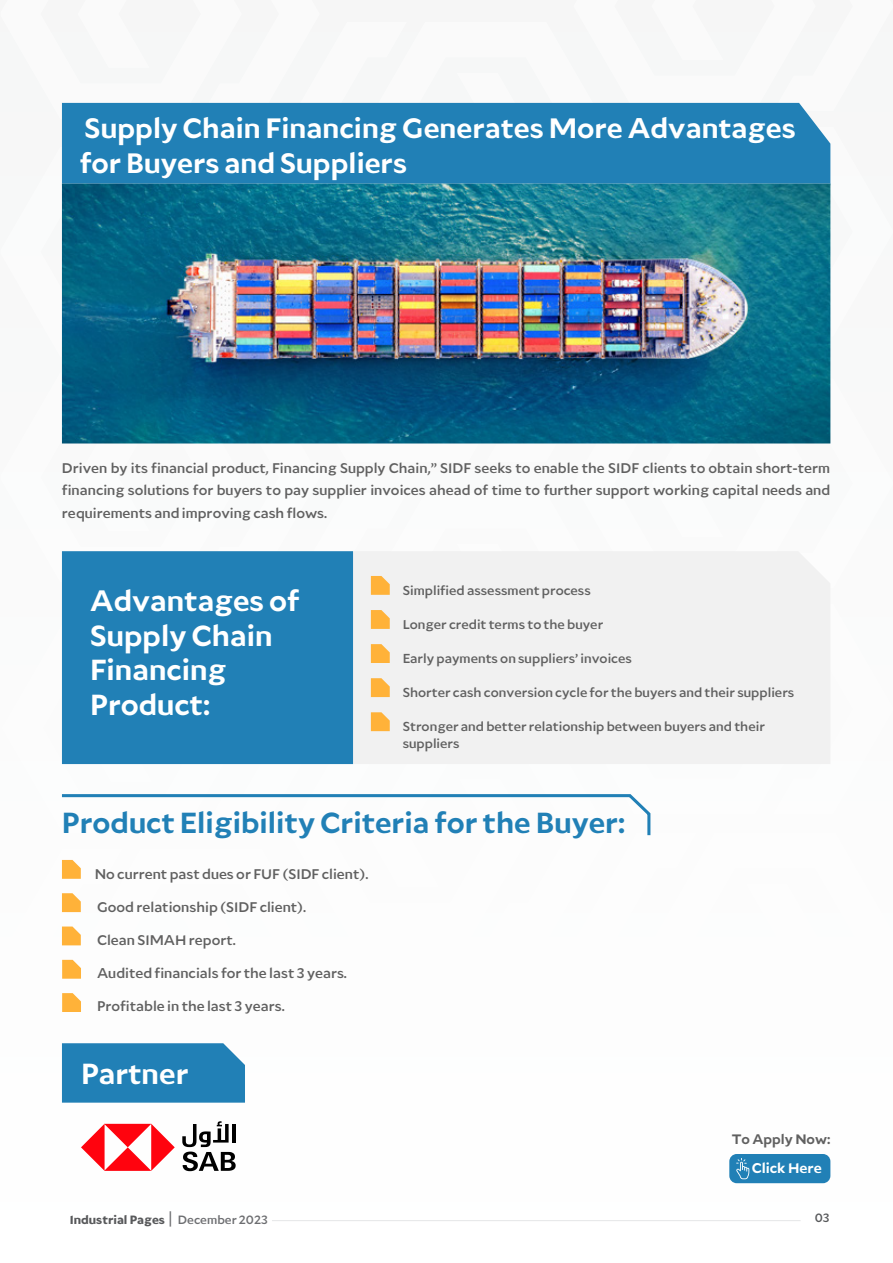
<style>
.page{position:relative;width:893px;height:1263px;background:#fff}
.page>*{position:absolute;margin:0;border:0;box-sizing:border-box;transform-origin:0 0}
.t1{font:600 43.5px/34.5px "Sarmady";color:#fff}
.t2{font:600 43.5px "Sarmady";color:#2180b6}
.t3{font:600 42px/34.5px "Sarmady";color:#fff}
.t4{font:600 21.15px "Sarmady";color:#fff}
.t5{font:500 21px/33px "Sarmady";color:#606060;text-align:justify}
.t6{font:600 20.55px "Sarmady";color:#606060}
.t7{font:500 19.5px/33.9px "Sarmady";color:#606060}
.t8{font:700 18px "Sarmady";color:#58595b}
.t9{font:500 18px "Sarmady";color:#58595b}
.s1{font-weight:500;color:#6d6e71}
</style>
<div class="page">
<svg style="left:61px;top:372px;width:181px;height:210px"></svg>
<svg style="left:61px;top:147px;width:1px;height:210px"></svg>
<svg style="left:286px;top:443px;width:243px;height:1px"></svg>
<svg style="left:61px;top:102px;width:225px;height:17px"></svg>
<svg style="left:286px;top:102px;width:243px;height:1px"></svg>
<svg style="left:573px;top:102px;width:226px;height:1px"></svg>
<svg style="left:573px;top:443px;width:243px;height:1px"></svg>
<hr style="left:272px;top:1220px;width:529px;height:1px;background:#e5e6e7">
<div style="left:62px;top:103px;width:768px;height:81px;background:#2180b6"></div>
<img style="left:62px;top:184px;width:768px;height:259px">
<div style="left:353px;top:551px;width:477px;height:213px;background:#f1f1f1"></div>
<div style="left:62px;top:551px;width:291px;height:213px;background:#2180b6"></div>
<svg style="left:62px;top:860px;width:19px;height:19px"></svg>
<svg style="left:62px;top:893px;width:19px;height:19px"></svg>
<svg style="left:62px;top:926px;width:19px;height:19px"></svg>
<svg style="left:62px;top:960px;width:19px;height:19px"></svg>
<svg style="left:62px;top:993px;width:19px;height:19px"></svg>
<svg style="left:371px;top:576px;width:19px;height:19px"></svg>
<svg style="left:371px;top:610px;width:19px;height:19px"></svg>
<svg style="left:371px;top:644px;width:19px;height:19px"></svg>
<svg style="left:371px;top:678px;width:19px;height:19px"></svg>
<svg style="left:371px;top:712px;width:19px;height:19px"></svg>
<svg style="left:61px;top:794px;width:590px;height:42px"></svg>
<svg style="left:61px;top:1043px;width:184px;height:129px"></svg>
<div style="left:729px;top:1154px;width:101px;height:29px;background:#2180b6;border-radius:7px"></div>
<svg style="left:736px;top:1158px;width:13px;height:21px"></svg>
<h2 class="t3" style="left:80px;top:112px;width:718px">Supply Chain Financing Generates More Advantages for Buyers and Suppliers</h2>
<p class="t5" style="left:62px;top:457px;width:770px;line-height:22.5px">Driven by its financial product, Financing Supply Chain,” SIDF seeks to enable the SIDF clients to obtain short-term financing solutions for buyers to pay supplier invoices ahead of time to further support working capital needs and requirements and improving cash flows.</p>
<h1 class="t1" style="left:90px;top:584px;width:211px">Advantages of<br>Supply Chain<br>Financing<br>Product:</h1>
<p class="t7" style="left:403px;top:574px;width:393px">Simplified assessment process<br>Longer credit terms to the buyer<br>Early payments on suppliers’ invoices<br>Shorter cash conversion cycle for the buyers and their suppliers Stronger and better relationship between buyers and their</p>
<p class="t7" style="left:403px;top:726px;width:58px">suppliers</p>
<h1 class="t2" style="left:62px;top:802px;width:565px">Product Eligibility Criteria f or the Buyer:</h1>
<p class="t5" style="left:95px;top:857px;width:275px;text-align:left">No current past dues or FUF (SIDF client).<br>Good relationship (SIDF client).<br>Clean SIMAH report.<br>Audited financials for the last 3 years.<br>Profitable in the last 3 years.</p>
<h1 class="t1" style="left:81px;top:1057px;width:109px">Partner</h1>
<p class="t6" style="left:732px;top:1130px;width:100px">To Apply Now:</p>
<p class="t4" style="left:752px;top:1158px;width:71px">Click Here</p>
<p class="t8" style="left:70px;top:1211px;width:200px">Industrial Pages<span class="s1">| December 2023</span></p>
<p class="t9" style="left:815px;top:1210px;width:16px">03</p>
</div>
